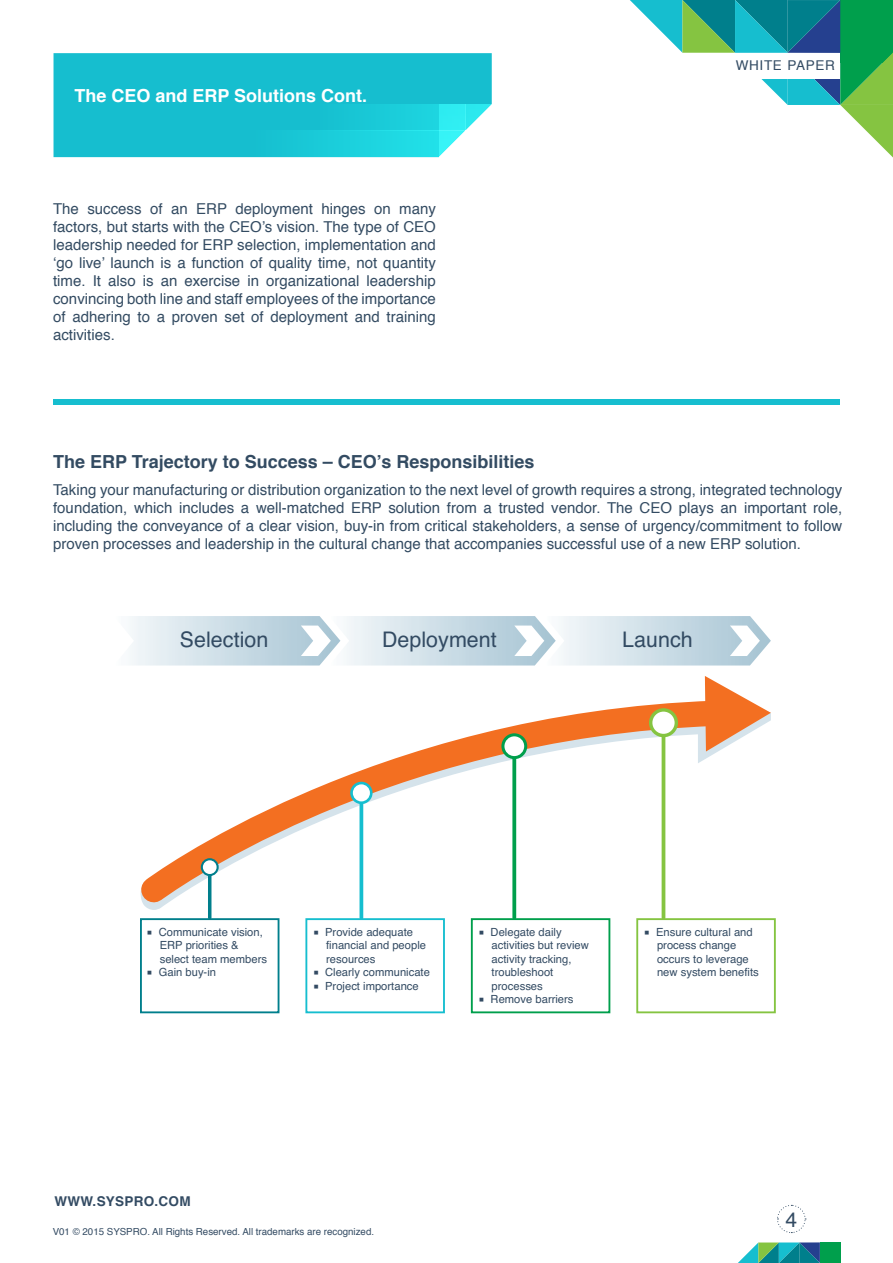
<style>
.page{position:relative;width:893px;height:1263px;background:#fff}
.page>*{position:absolute;margin:0;border:0;box-sizing:border-box;transform-origin:0 0}
.t1{font:21.6px "Helvetica";color:#334b63}
.t2{font:21px "Helvetica";color:#334b63}
.t3{font:700 18px "Helvetica";color:#334b62}
.t4{font:700 18px "Helvetica";color:#fff}
.t5{font:15px/18px "Helvetica";color:#334b62;text-align:justify}
.t6{font:700 13.5px "Helvetica";letter-spacing:.02em;color:#334b63}
.t7{font:13.5px "Helvetica";letter-spacing:.05em;color:#334b63}
.t8{font:11.25px/13.5px "Helvetica";color:#334b63}
.t9{font:9.75px "Helvetica";color:#334b63}
</style>
<div class="page">
<svg style="left:738px;top:1242px;width:102px;height:21px;background:#35a294"></svg>
<svg style="left:630px;top:0;width:263px;height:157px"></svg>
<div style="left:682px;top:53px;width:158px;height:26px;background:#fff"></div>
<div style="left:54px;top:53px;width:438px;height:104px;background:#16becf"></div>
<svg style="left:229px;top:131px;width:263px;height:26px;background:#35d3de"></svg>
<svg style="left:439px;top:131px;width:26px;height:26px"></svg>
<svg style="left:321px;top:104px;width:144px;height:27px;background:#1ed1dd"></svg>
<svg style="left:465px;top:104px;width:27px;height:27px"></svg>
<svg style="left:777px;top:1204px;width:29px;height:29px"></svg>
<div style="left:53px;top:400px;width:787px;height:5px;background:#16becf"></div>
<svg style="left:130px;top:616px;width:641px;height:49px"></svg>
<svg style="left:140px;top:701px;width:558px;height:214px"></svg>
<svg style="left:698px;top:676px;width:73px;height:87px"></svg>
<hr style="left:208px;top:867px;width:3px;height:51px;background:#007f8c">
<svg style="left:201px;top:858px;width:18px;height:18px"></svg>
<svg style="left:359px;top:804px;width:4px;height:114px"></svg>
<svg style="left:350px;top:782px;width:23px;height:22px"></svg>
<svg style="left:512px;top:759px;width:4px;height:159px"></svg>
<svg style="left:501px;top:733px;width:26px;height:26px"></svg>
<hr style="left:662px;top:722px;width:3px;height:196px;background:#85c441">
<svg style="left:649px;top:708px;width:29px;height:29px"></svg>
<div style="left:140px;top:918px;width:139px;height:95px;border:2px solid #007f8c"></div>
<div style="left:305px;top:918px;width:140px;height:95px;border:2px solid #16becf"></div>
<div style="left:471px;top:918px;width:139px;height:95px;border:2px solid #009f4c"></div>
<div style="left:636px;top:918px;width:140px;height:95px;border:2px solid #85c441"></div>
<p class="t4" style="left:74px;top:81px;width:294px">The CEO and ERP Solutions Cont.</p>
<p class="t5" style="left:53px;top:200px;width:384px">The success of an ERP deployment hinges on many factors, but starts with the CEO’s vision. The type of CEO leadership needed for ERP selection, implementation and ‘go live’ launch is a function of quality time, not quantity time. It also is an exercise in organizational leadership convincing both line and staff employees of the importance of adhering to a proven set of deployment and training activities.</p>
<p class="t7" style="left:736px;top:55px;width:101px">WHITE PAPER</p>
<p class="t3" style="left:53px;top:447px;width:483px">The ERP Trajectory to Success – CEO’s Responsibilities</p>
<p class="t5" style="left:53px;top:481px;width:791px">Taking your manufacturing or distribution organization to the next level of growth requires a strong, integrated technology foundation, which includes a well-matched ERP solution from a trusted vendor. The CEO plays an important role, including the conveyance of a clear vision, buy-in from critical stakeholders, a sense of urgency/commitment to follow proven processes and leadership in the cultural change that accompanies successful use of a new ERP solution.</p>
<h1 class="t1" style="left:180px;top:623px;width:90px">Selection</h1>
<h1 class="t1" style="left:382px;top:623px;width:116px">Deployment</h1>
<h1 class="t1" style="left:622px;top:623px;width:72px">Launch</h1>
<p class="t8" style="left:160px;top:925px;width:109px;text-indent:-12px">■ Communicate vision,<br>ERP priorities &amp; select team members</p>
<p class="t8" style="left:147px;top:966px;width:70px">■ Gain buy-in</p>
<p class="t8" style="left:326px;top:925px;width:101px;text-indent:-12px">■ Provide adequate financial and people resources</p>
<p class="t8" style="left:314px;top:966px;width:118px">■ Clearly communicate</p>
<p class="t8" style="left:314px;top:979px;width:107px">■ Project importance</p>
<p class="t8" style="left:492px;top:925px;width:99px;text-indent:-12px">■ Delegate daily activities but review activity tracking, troubleshoot processes</p>
<p class="t8" style="left:479px;top:993px;width:96px">■ Remove barriers</p>
<p class="t8" style="left:657px;top:925px;width:103px;text-indent:-12px">■ Ensure cultural and process change occurs to leverage new system benefits</p>
<p class="t6" style="left:54px;top:1190px;width:138px">WWW.SYSPRO.COM</p>
<p class="t9" style="left:53px;top:1224px;width:323px">V01 © 2015 SYSPRO. All Rights Reserved. All trademarks are recognized.</p>
<h2 class="t2" style="left:785px;top:1203px;width:13px">4</h2>
</div>
